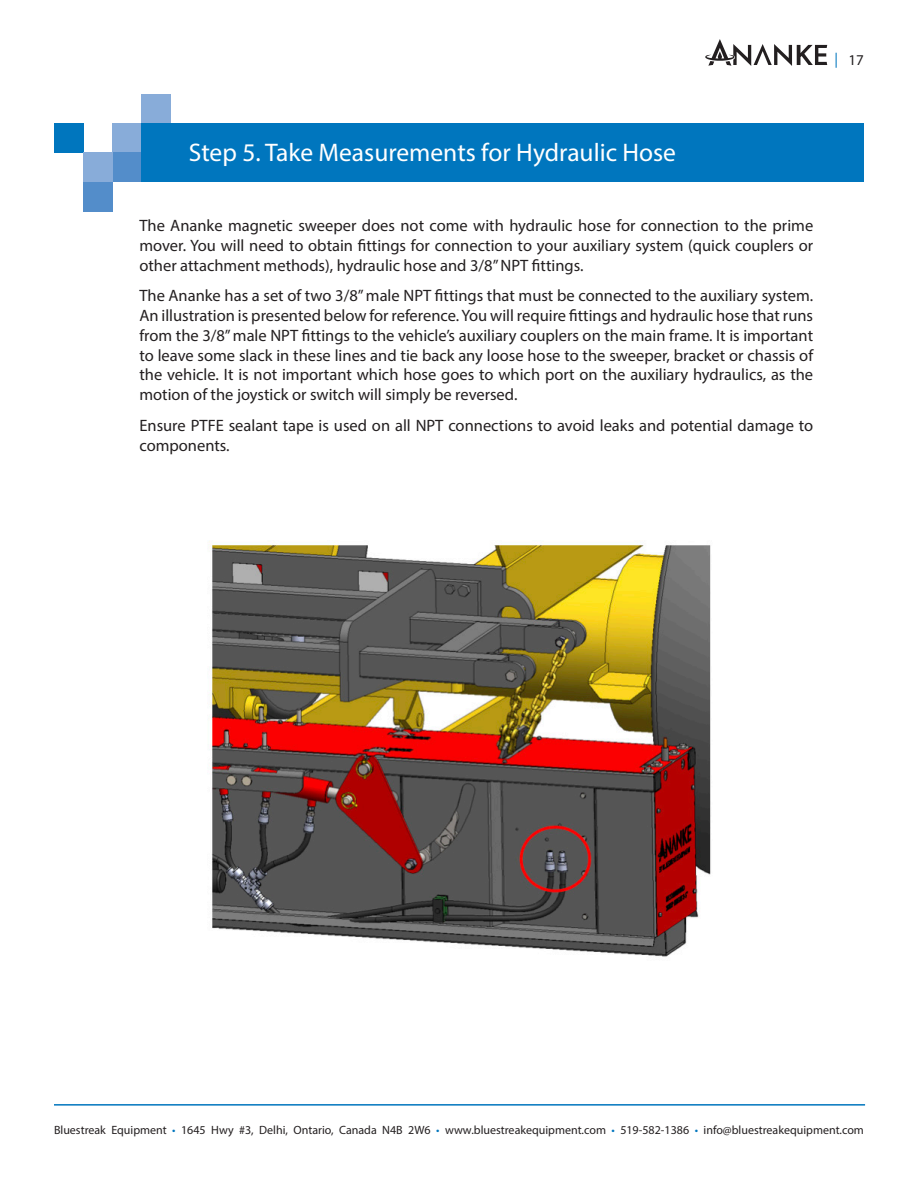
<style>
.page{position:relative;width:918px;height:1188px;background:#fff}
.page>*{position:absolute;margin:0;border:0;box-sizing:border-box;transform-origin:0 0}
.t1{font:25.5px "Myriad Pro";color:#fff}
.body{font:16.5px/19.8px "Myriad Pro";color:#231f20;text-align:justify}
.t2{font:15px "Myriad Pro";color:#231f20}
.t3{font:12px "Myriad Pro";color:#231f20}
.s1{color:#0076be}
</style>
<div class="page">
<hr style="left:54px;top:1104px;width:811px;height:2px;background:#0076be">
<svg style="left:705px;top:39px;width:122px;height:27px"></svg>
<div style="left:54px;top:124px;width:29px;height:29px;background:#0076be"></div>
<div style="left:112px;top:124px;width:30px;height:29px;background:#88acd9"></div>
<div style="left:112px;top:153px;width:30px;height:29px;background:#538dca"></div>
<div style="left:83px;top:153px;width:29px;height:29px;background:#88acd9"></div>
<div style="left:83px;top:182px;width:29px;height:29px;background:#538dca"></div>
<div style="left:142px;top:94px;width:29px;height:30px;background:#88acd9"></div>
<div style="left:142px;top:124px;width:722px;height:58px;background:#0076be"></div>
<img style="left:209px;top:541px;width:502px;height:416px">
<p class="t2" style="left:834px;top:51px;width:31px"><span class="s1">|</span> 17</p>
<p class="t1" style="left:189px;top:136px;width:489px">Step 5. Take Measurements for Hydraulic Hose</p>
<p class="body" style="left:139px;top:215px;width:675px">The Ananke magnetic sweeper does not come with hydraulic hose for connection to the prime mover. You will need to obtain fittings for connection to your auxiliary system (quick couplers or other attachment methods), hydraulic hose and 3/8” NPT fittings.</p>
<p class="body" style="left:139px;top:285px;width:675px">The Ananke has a set of two 3/8” male NPT fittings that must be connected to the auxiliary system.<br>An illustration is presented below for reference. You will require fittings and hydraulic hose that runs from the 3/8” male NPT fittings to the vehicle’s auxiliary couplers on the main frame. It is important to leave some slack in these lines and tie back any loose hose to the sweeper, bracket or chassis of the vehicle. It is not important which hose goes to which port on the auxiliary hydraulics, as the motion of the joystick or switch will simply be reversed.</p>
<p class="body" style="left:139px;top:415px;width:675px">Ensure PTFE sealant tape is used on all NPT connections to avoid leaks and potential damage to components.</p>
<p class="t3" style="left:54px;top:1123px;width:811px">Bluestreak Equipment <span class="s1">•</span> 1645 Hwy #3, Delhi, Ontario, Canada N4B 2W6 <span class="s1">•</span> www.bluestreakequipment.com <span class="s1">•</span> 519-582-1386 <span class="s1">•</span> info@bluestreakequipment.com</p>
</div>
